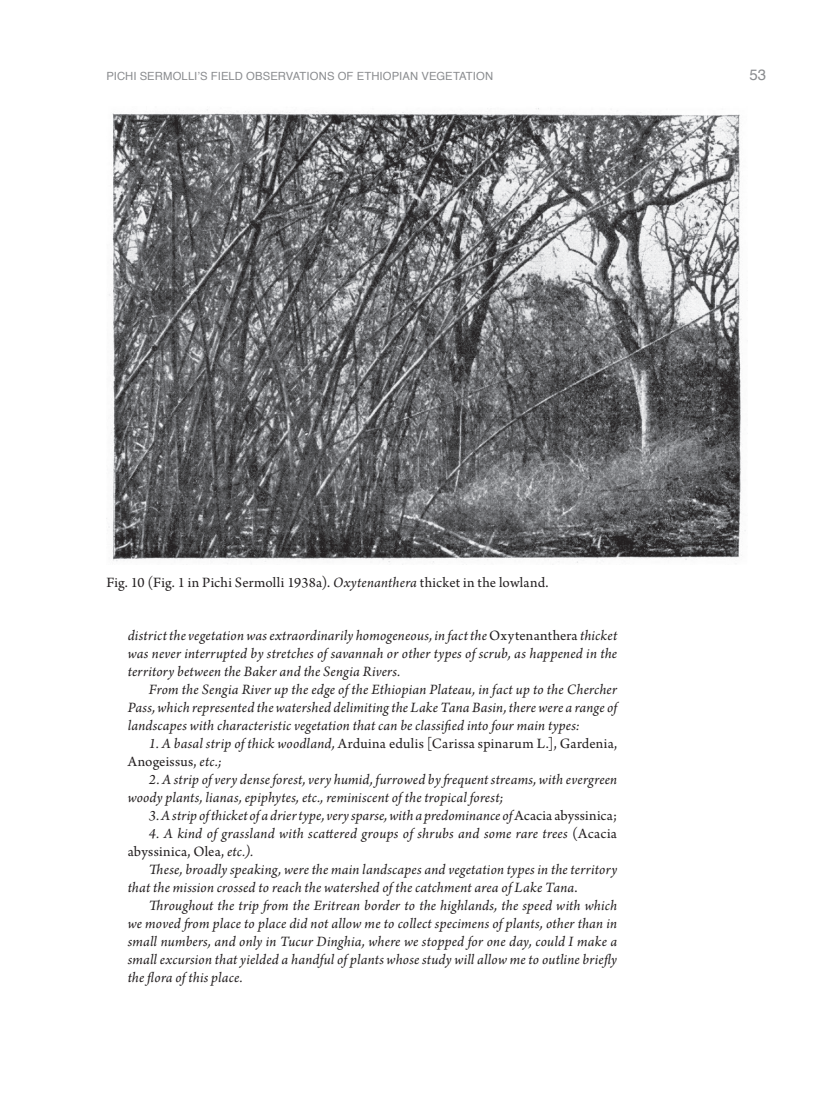
<style>
.page{position:relative;width:830px;height:1106px;background:#fff}
.page>*{position:absolute;margin:0;border:0;box-sizing:border-box;transform-origin:0 0}
.t1{font:italic 15px/18px "Arno Pro";letter-spacing:.015em;color:#231f20;text-align:justify}
.t2{font:15px/18px "Arno Pro";letter-spacing:.015em;color:#231f20}
.t3{font:15px "Helvetica";color:#8a8c8f}
.t4{font:11.25px "Helvetica";letter-spacing:.01em;color:#8a8c8f}
.s1{font-style:italic}
.s2{font-style:normal}
</style>
<div class="page">
<img style="left:106px;top:108px;width:640px;height:456px">
<p class="t4" style="left:106px;top:67px;width:388px">PICHI SERMOLLI’S FIELD OBSERVATIONS OF ETHIOPIAN VEGETATION</p>
<p class="t3" style="left:749px;top:63px;width:18px">53</p>
<p class="t2" style="left:106px;top:574px;width:443px">Fig. 10 (Fig. 1 in Pichi Sermolli 1938a). <span class="s1">Oxytenanthera</span> thicket in the lowland.</p>
<p class="t1" style="left:128px;top:627px;width:490px">district the vegetation was extraordinarily homogeneous, in fact the <span class="s2">Oxytenanthera</span> thicket was never interrupted by stretches of savannah or other types of scrub, as happened in the territory between the Baker and the Sengia Rivers.</p>
<p class="t1" style="left:128px;top:681px;width:490px;text-indent:21px">From the Sengia River up the edge of the Ethiopian Plateau, in fact up to the Chercher Pass, which represented the watershed delimiting the Lake Tana Basin, there were a range of landscapes with characteristic vegetation that can be classified into four main types:</p>
<p class="t2" style="left:128px;top:735px;width:491px;text-indent:21px"><span class="s1">1. A basal strip of thick woodland,</span> Arduina edulis [Carissa spinarum L.], Gardenia,<br>Anogeissus, <span class="s1">etc.;</span></p>
<p class="t1" style="left:128px;top:771px;width:491px;text-indent:21px">2. A strip of very dense forest, very humid, furrowed by frequent streams, with evergreen woody plants, lianas, epiphytes, etc., reminiscent of the tropical forest;</p>
<p class="t1" style="left:149px;top:807px;width:469px">3. A strip of thicket of a drier type, very sparse, with a predominance of <span class="s2">Acacia abyssinica;</span></p>
<p class="t1" style="left:128px;top:825px;width:490px;text-indent:21px">4. A kind of grassland with scattered groups of shrubs and some rare trees <span class="s2">(Acacia abyssinica, Olea,</span> etc.).</p>
<p class="t1" style="left:128px;top:861px;width:491px;text-indent:21px">These, broadly speaking, were the main landscapes and vegetation types in the territory that the mission crossed to reach the watershed of the catchment area of Lake Tana<span class="s2">.</span></p>
<p class="t1" style="left:128px;top:897px;width:491px;text-indent:21px">Throughout the trip from the Eritrean border to the highlands, the speed with which we moved from place to place did not allow me to collect specimens of plants, other than in small numbers, and only in Tucur Dinghia, where we stopped for one day, could I make a small excursion that yielded a handful of plants whose study will allow me to outline briefly the flora of this place.</p>
</div>
